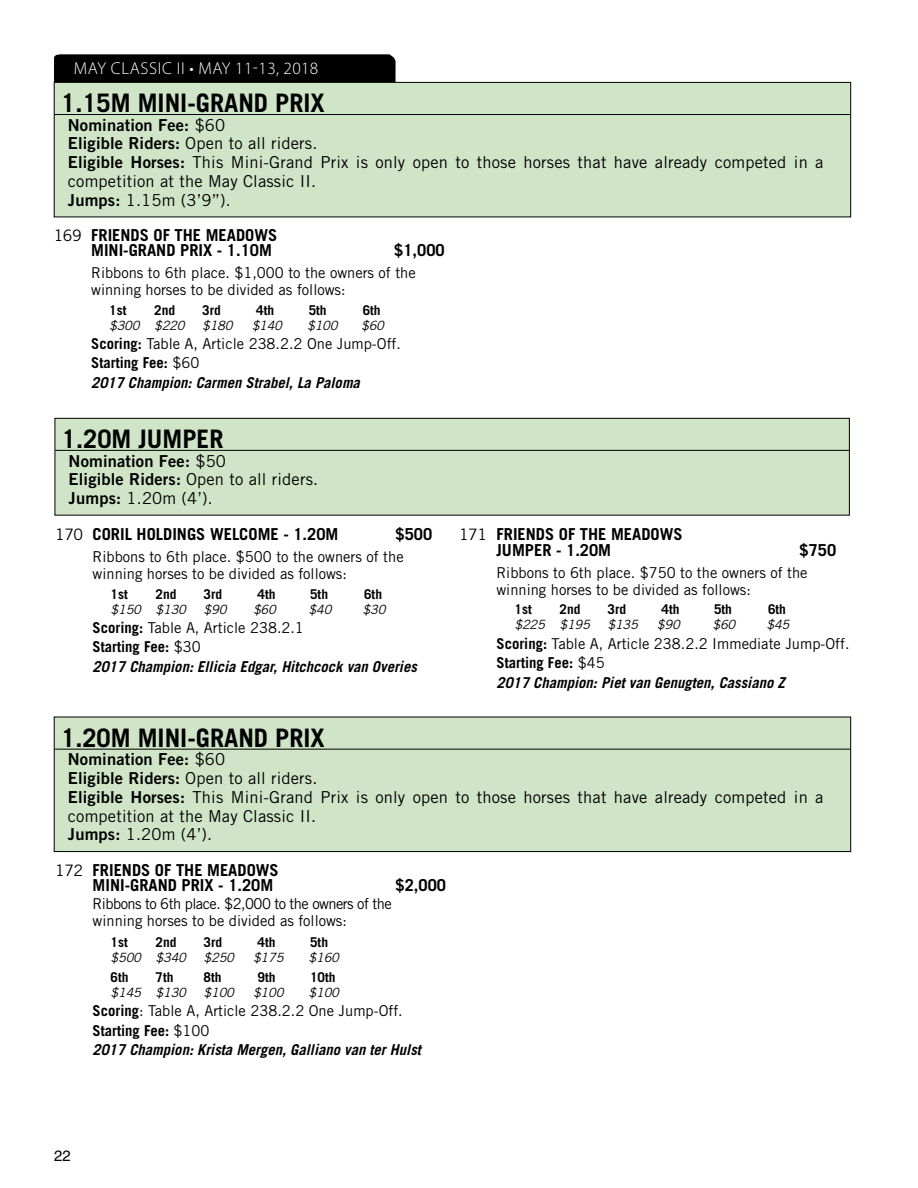
<style>
.page{position:relative;width:918px;height:1188px;background:#fff}
.page>*{position:absolute;margin:0;border:0;box-sizing:border-box;transform-origin:0 0}
.t1{font:700 25.5px "Trade Gothic LT Std";color:#000}
.t2{font:300 17.25px "Myriad Pro";letter-spacing:.025em;color:#fff}
.t3{font:16.5px/18.8px "Trade Gothic LT Std";letter-spacing:.01em;color:#000}
.t4{font:700 16.5px/15.8px "Trade Gothic LT Std";color:#000}
.t5{font:16.5px "Trade Gothic LT Std Bd 2";letter-spacing:.01em;color:#000}
.t6{font:15px/19.4px "Trade Gothic LT Std";color:#000}
.t7{font:italic 700 15px/19.4px "Trade Gothic LT Std";color:#000}
.t8{font:15px/17.2px "Trade Gothic LT Std";letter-spacing:-.02em;color:#000}
.t9{font:15px "Helvetica";color:#000}
.t10{font:700 13.5px "Trade Gothic LT Std";color:#000}
.t11{font:italic 12.75px "Trade Gothic LT Std";letter-spacing:-.02em;color:#000}
.s1{font-family:"Trade Gothic LT Std"}
.s2{font-family:"Trade Gothic LT Std Bd 2"}
.s3{font-weight:400;font-size:15.75px}
.s4{font-weight:700}
.s5{font-weight:700;font-style:italic}
.s6{font-style:normal}
.s7{font-weight:400;font-style:normal}
</style>
<div class="page">
<div style="left:54px;top:54px;width:342px;height:28px;background:#000"></div>
<div style="left:54px;top:717px;width:797px;height:135px;background:#d0e4c8"></div>
<hr style="left:54px;top:749px;width:796px;height:1px;background:#000">
<div style="left:54px;top:717px;width:797px;height:135px;border:1px solid #000"></div>
<div style="left:55px;top:418px;width:794px;height:97px;background:#d0e4c8"></div>
<hr style="left:55px;top:450px;width:794px;height:1px;background:#000">
<div style="left:55px;top:418px;width:795px;height:97px;border:1px solid #000"></div>
<div style="left:54px;top:82px;width:797px;height:135px;background:#d0e4c8"></div>
<hr style="left:54px;top:114px;width:796px;height:1px;background:#000">
<div style="left:54px;top:82px;width:797px;height:135px;border:1px solid #000"></div>
<p class="t2" style="left:74px;top:58px;width:246px">MAY CLASSIC II • MAY 11-13, 2018</p>
<h1 class="t1" style="left:61px;top:87px;width:265px">1.15M MINI-GRAND PRIX</h1>
<p class="t5" style="left:68px;top:115px;width:159px">Nomination Fee: <span class="s1">$60</span></p>
<p class="t3" style="left:68px;top:134px;width:757px"><span class="s2">Eligible Riders:</span> Open to all riders.<br><span class="s2">Eligible Horses:</span> This Mini-Grand Prix is only open to those horses that have already competed in a competition at the May Classic II.<br><span class="s2">Jumps:</span> 1.15m (3’9”).</p>
<p class="t4" style="left:91px;top:227px;width:188px;text-indent:-38px"><span class="s3">169</span> FRIENDS OF THE MEADOWS<br>MINI-GRAND PRIX - 1.10M</p>
<p class="t4" style="left:394px;top:242px;width:52px">$1,000</p>
<p class="t6" style="left:91px;top:264px;width:326px;line-height:17.2px">Ribbons to 6th place. $1,000 to the owners of the winning horses to be divided as follows:</p>
<p class="t10" style="left:109px;top:302px;width:19px">1st</p>
<p class="t10" style="left:154px;top:302px;width:23px">2nd</p>
<p class="t10" style="left:202px;top:302px;width:20px">3rd</p>
<p class="t10" style="left:256px;top:302px;width:20px">4th</p>
<p class="t10" style="left:309px;top:302px;width:20px">5th</p>
<p class="t10" style="left:363px;top:302px;width:20px">6th</p>
<p class="t11" style="left:109px;top:317px;width:77px">$300 $220</p>
<p class="t11" style="left:202px;top:317px;width:32px">$180</p>
<p class="t11" style="left:252px;top:317px;width:32px">$140</p>
<p class="t11" style="left:307px;top:317px;width:32px">$100</p>
<p class="t11" style="left:361px;top:317px;width:24px">$60</p>
<p class="t6" style="left:91px;top:334px;width:311px"><span class="s4">Scoring:</span> Table A, Article 238.2.2 One Jump-Off.<br><span class="s4">Starting Fee:</span> $60<br><span class="s5">2017 Champion: Carmen Strabel, La Paloma</span></p>
<h1 class="t1" style="left:62px;top:423px;width:163px">1.20M JUMPER</h1>
<p class="t5" style="left:69px;top:450px;width:159px">Nomination Fee: <span class="s1">$50</span></p>
<p class="t3" style="left:69px;top:470px;width:251px"><span class="s2">Eligible Riders:</span> Open to all riders.<br><span class="s2">Jumps:</span> 1.20m (4’).</p>
<p class="t4" style="left:55px;top:526px;width:285px"><span class="s3">170</span> CORIL HOLDINGS WELCOME - 1.20M</p>
<p class="t4" style="left:396px;top:526px;width:38px">$500</p>
<p class="t6" style="left:93px;top:548px;width:313px;line-height:17.2px">Ribbons to 6th place. $500 to the owners of the winning horses to be divided as follows:</p>
<p class="t10" style="left:111px;top:585px;width:19px">1st</p>
<p class="t10" style="left:156px;top:585px;width:23px">2nd</p>
<p class="t10" style="left:204px;top:585px;width:20px">3rd</p>
<p class="t10" style="left:258px;top:585px;width:20px">4th</p>
<p class="t10" style="left:310px;top:585px;width:20px">5th</p>
<p class="t10" style="left:364px;top:585px;width:20px">6th</p>
<p class="t11" style="left:111px;top:601px;width:77px">$150 $130</p>
<p class="t11" style="left:204px;top:601px;width:24px">$90</p>
<p class="t11" style="left:253px;top:601px;width:24px">$60</p>
<p class="t11" style="left:309px;top:601px;width:24px">$40</p>
<p class="t11" style="left:363px;top:601px;width:24px">$30</p>
<p class="t7" style="left:93px;top:618px;width:326px"><span class="s6">Scoring:</span> <span class="s7">Table A, Article 238.2.1<br></span><span class="s6">Starting Fee:</span> <span class="s7">$30<br></span>2017 Champion: Ellicia Edgar, Hitchcock van Overies</p>
<p class="t4" style="left:496px;top:526px;width:188px;text-indent:-38px"><span class="s3">171</span> FRIENDS OF THE MEADOWS<br>JUMPER - 1.20M</p>
<p class="t4" style="left:800px;top:542px;width:38px">$750</p>
<p class="t6" style="left:496px;top:564px;width:313px;line-height:17.2px">Ribbons to 6th place. $750 to the owners of the winning horses to be divided as follows:</p>
<p class="t10" style="left:514px;top:601px;width:19px">1st</p>
<p class="t10" style="left:559px;top:601px;width:23px">2nd</p>
<p class="t10" style="left:608px;top:601px;width:20px">3rd</p>
<p class="t10" style="left:662px;top:601px;width:20px">4th</p>
<p class="t10" style="left:714px;top:601px;width:20px">5th</p>
<p class="t10" style="left:768px;top:601px;width:20px">6th</p>
<p class="t11" style="left:514px;top:617px;width:77px">$225 $195</p>
<p class="t11" style="left:607px;top:617px;width:32px">$135</p>
<p class="t11" style="left:657px;top:617px;width:24px">$90</p>
<p class="t11" style="left:712px;top:617px;width:24px">$60</p>
<p class="t11" style="left:766px;top:617px;width:24px">$45</p>
<p class="t6" style="left:496px;top:634px;width:354px"><span class="s4">Scoring:</span> Table A, Article 238.2.2 Immediate Jump-Off.<br><span class="s4">Starting Fee:</span> $45<br><span class="s5">2017 Champion: Piet van Genugten, Cassiano Z</span></p>
<h1 class="t1" style="left:61px;top:722px;width:265px">1.20M MINI-GRAND PRIX</h1>
<p class="t5" style="left:68px;top:749px;width:159px">Nomination Fee: <span class="s1">$60</span></p>
<p class="t3" style="left:68px;top:769px;width:757px"><span class="s2">Eligible Riders:</span> Open to all riders.<br><span class="s2">Eligible Horses:</span> This Mini-Grand Prix is only open to those horses that have already competed in a competition at the May Classic II.<br><span class="s2">Jumps:</span> 1.20m (4’).</p>
<p class="t4" style="left:93px;top:862px;width:188px;text-indent:-38px"><span class="s3">172</span> FRIENDS OF THE MEADOWS<br>MINI-GRAND PRIX - 1.20M</p>
<p class="t4" style="left:396px;top:877px;width:52px">$2,000</p>
<p class="t8" style="left:93px;top:895px;width:301px">Ribbons to 6th place. $2,000 to the owners of the winning horses to be divided as follows:</p>
<p class="t10" style="left:111px;top:934px;width:19px">1st</p>
<p class="t10" style="left:156px;top:934px;width:23px">2nd</p>
<p class="t10" style="left:204px;top:934px;width:20px">3rd</p>
<p class="t10" style="left:258px;top:934px;width:20px">4th</p>
<p class="t10" style="left:310px;top:934px;width:20px">5th</p>
<p class="t11" style="left:111px;top:950px;width:77px">$500 $340</p>
<p class="t11" style="left:204px;top:950px;width:32px">$250</p>
<p class="t11" style="left:253px;top:950px;width:32px">$175</p>
<p class="t11" style="left:309px;top:950px;width:32px">$160</p>
<p class="t10" style="left:111px;top:969px;width:20px">6th</p>
<p class="t10" style="left:156px;top:969px;width:20px">7th</p>
<p class="t10" style="left:204px;top:969px;width:20px">8th</p>
<p class="t10" style="left:258px;top:969px;width:20px">9th</p>
<p class="t10" style="left:310px;top:969px;width:27px">10th</p>
<p class="t11" style="left:111px;top:984px;width:77px">$145 $130</p>
<p class="t11" style="left:204px;top:984px;width:32px">$100</p>
<p class="t11" style="left:253px;top:984px;width:32px">$100</p>
<p class="t11" style="left:309px;top:984px;width:32px">$100</p>
<p class="t7" style="left:93px;top:1001px;width:330px"><span class="s6">Scoring</span><span class="s7">: Table A, Article 238.2.2 One Jump-Off.<br></span><span class="s6">Starting Fee:</span> <span class="s7">$100<br></span>2017 Champion: Krista Mergen, Galliano van ter Hulst</p>
<p class="t9" style="left:54px;top:1147px;width:18px">22</p>
</div>
